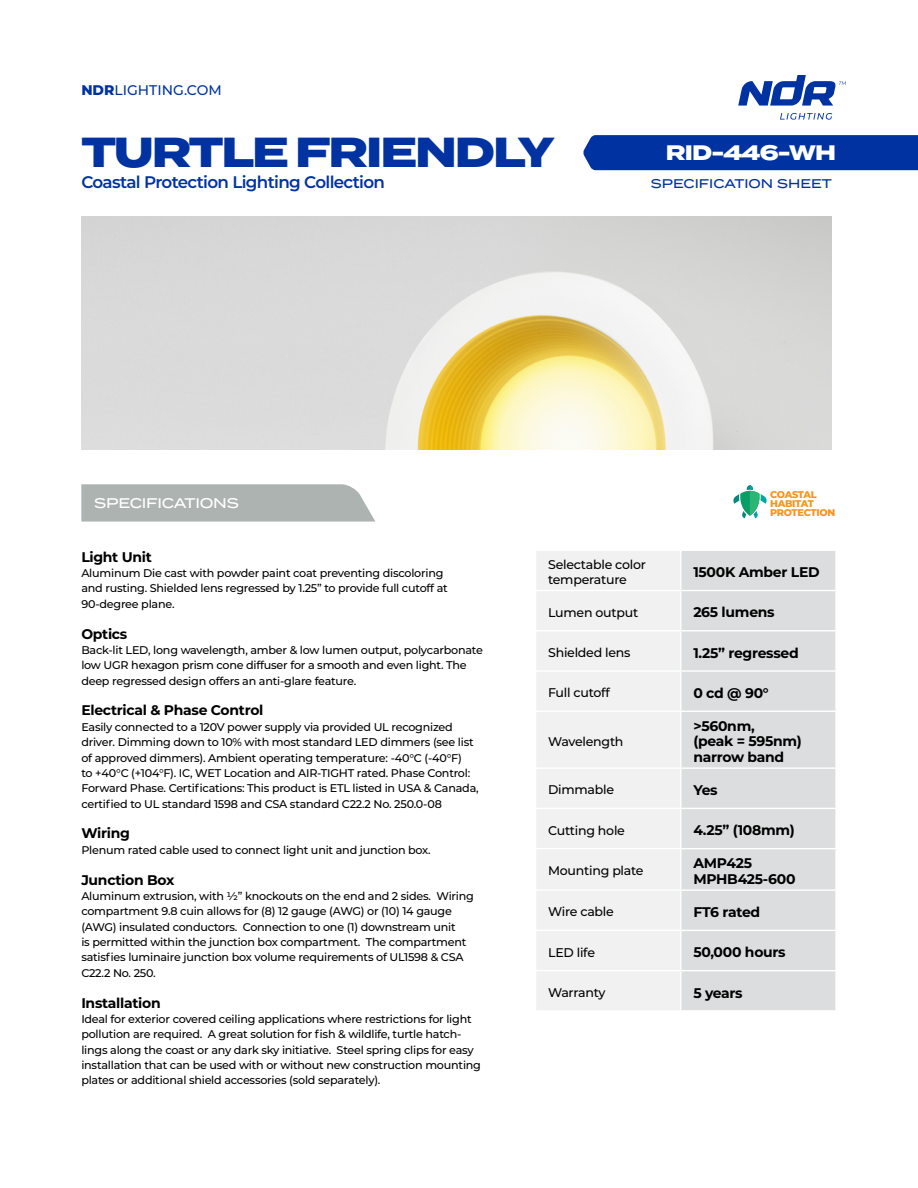
<style>
.page{position:relative;width:918px;height:1188px;background:#fff}
.page>*{position:absolute;margin:0;border:0;box-sizing:border-box;transform-origin:0 0}
.t1{font:800 42px "Termina";letter-spacing:-.05em;color:#0033a1}
.t2{font:800 21px "Termina";letter-spacing:-.04em;color:#fff}
.t3{font:600 16.8px "Montserrat";letter-spacing:-.04em;color:#0033a1}
.t4{font:700 13.95px/15.5px "Montserrat";letter-spacing:-.02em;color:#000}
.t5{font:500 13.95px "Montserrat";color:#0033a1}
.t6{font:500 13.95px "Termina";letter-spacing:-.02em;color:#fff}
.t7{font:500 12.6px/15.3px "Montserrat";letter-spacing:-.02em;color:#000}
.t8{font:500 12.6px "Termina";color:#0033a1}
.t9{font:500 11.25px/15.5px "Montserrat";letter-spacing:-.02em;color:#000}
.t10{font:800 9.75px/8.9px "Montserrat";letter-spacing:-.035em;color:#f7941e}
.s1{font-weight:800}
</style>
<div class="page">
<img style="left:81px;top:216px;width:750px;height:233px">
<svg style="left:81px;top:484px;width:294px;height:38px;background:#b0b7b4"></svg>
<svg style="left:780px;top:113px;width:52px;height:7px"></svg>
<svg style="left:738px;top:75px;width:108px;height:31px"></svg>
<div style="left:583px;top:135px;width:335px;height:35px;background:#0033a1"></div>
<div style="left:536px;top:551px;width:144px;height:459px;background:#f1f1f2"></div>
<div style="left:681px;top:551px;width:154px;height:459px;background:#dcddde"></div>
<hr style="left:535px;top:590px;width:146px;height:1px;background:#fff">
<hr style="left:681px;top:590px;width:156px;height:1px;background:#fff">
<hr style="left:535px;top:630px;width:146px;height:1px;background:#fff">
<hr style="left:681px;top:630px;width:156px;height:1px;background:#fff">
<hr style="left:535px;top:670px;width:146px;height:2px;background:#fff">
<hr style="left:681px;top:670px;width:156px;height:2px;background:#fff">
<hr style="left:535px;top:711px;width:146px;height:1px;background:#fff">
<hr style="left:681px;top:711px;width:156px;height:1px;background:#fff">
<hr style="left:535px;top:767px;width:146px;height:2px;background:#fff">
<hr style="left:681px;top:767px;width:156px;height:2px;background:#fff">
<hr style="left:535px;top:808px;width:146px;height:1px;background:#fff">
<hr style="left:681px;top:808px;width:156px;height:1px;background:#fff">
<hr style="left:535px;top:848px;width:146px;height:1px;background:#fff">
<hr style="left:681px;top:848px;width:156px;height:1px;background:#fff">
<hr style="left:535px;top:889px;width:146px;height:2px;background:#fff">
<hr style="left:681px;top:889px;width:156px;height:2px;background:#fff">
<hr style="left:535px;top:930px;width:146px;height:1px;background:#fff">
<hr style="left:681px;top:930px;width:156px;height:1px;background:#fff">
<hr style="left:535px;top:970px;width:146px;height:1px;background:#fff">
<hr style="left:681px;top:970px;width:156px;height:1px;background:#fff">
<svg style="left:733px;top:485px;width:34px;height:33px"></svg>
<p class="t5" style="left:81px;top:80px;width:142px"><span class="s1">NDR</span>LIGHTING.COM</p>
<h1 class="t1" style="left:81px;top:121px;width:475px">TURTLE FRIENDLY</h1>
<h3 class="t3" style="left:81px;top:170px;width:305px">Coastal Protection Lighting Collection</h3>
<h2 class="t2" style="left:666px;top:137px;width:172px">RID-446-WH</h2>
<p class="t8" style="left:651px;top:174px;width:183px">SPECIFICATION SHEET</p>
<p class="t6" style="left:94px;top:493px;width:146px">SPECIFICATIONS</p>
<p class="t10" style="left:770px;top:489px;width:67px">COASTAL<br>HABITAT<br>PROTECTION</p>
<p class="t4" style="left:81px;top:548px;width:72px">Light Unit</p>
<p class="t9" style="left:81px;top:565px;width:368px">Aluminum Die cast with powder paint coat preventing discoloring and rusting. Shielded lens regressed by 1.25” to provide full cutoff at<br>90-degree plane.</p>
<p class="t4" style="left:81px;top:625px;width:48px">Optics</p>
<p class="t9" style="left:81px;top:642px;width:403px">Back-lit LED, long wavelength, amber &amp; low lumen output, polycarbonate low UGR hexagon prism cone diffuser for a smooth and even light. The deep regressed design offers an anti-glare feature.</p>
<p class="t4" style="left:81px;top:702px;width:184px">Electrical &amp; Phase Control</p>
<p class="t9" style="left:81px;top:719px;width:399px">Easily connected to a 120V power supply via provided UL recognized driver. Dimming down to 10% with most standard LED dimmers (see list of approved dimmers). Ambient operating temperature: -40°C (-40°F)<br>to +40°C (+104°F). IC, WET Location and AIR-TIGHT rated. Phase Control:<br>Forward Phase. Certifications: This product is ETL listed in USA &amp; Canada, certified to UL standard 1598 and CSA standard C22.2 No. 250.0-08</p>
<p class="t4" style="left:81px;top:825px;width:50px">Wiring</p>
<p class="t9" style="left:81px;top:842px;width:351px">Plenum rated cable used to connect light unit and junction box.</p>
<p class="t4" style="left:81px;top:871px;width:95px">Junction Box</p>
<p class="t9" style="left:81px;top:888px;width:394px">Aluminum extrusion, with ½” knockouts on the end and 2 sides. Wiring compartment 9.8 cuin allows for (8) 12 gauge (AWG) or (10) 14 gauge (AWG) insulated conductors. Connection to one (1) downstream unit<br>is permitted within the junction box compartment. The compartment satisfies luminaire junction box volume requirements of UL1598 &amp; CSA C22.2 No. 250.</p>
<p class="t4" style="left:81px;top:994px;width:81px">Installation</p>
<p class="t9" style="left:81px;top:1011px;width:401px">Ideal for exterior covered ceiling applications where restrictions for light pollution are required. A great solution for fish &amp; wildlife, turtle hatch&shy;lings along the coast or any dark sky initiative. Steel spring clips for easy installation that can be used with or without new construction mounting plates or additional shield accessories (sold separately).</p>
<p class="t7" style="left:548px;top:556px;width:99px">Selectable color temperature</p>
<p class="t4" style="left:693px;top:564px;width:128px">1500K Amber LED</p>
<p class="t7" style="left:548px;top:604px;width:92px">Lumen output</p>
<p class="t4" style="left:693px;top:604px;width:83px">265 lumens</p>
<p class="t7" style="left:548px;top:644px;width:84px">Shielded lens</p>
<p class="t4" style="left:693px;top:644px;width:107px">1.25” regressed</p>
<p class="t7" style="left:548px;top:685px;width:63px">Full cutoff</p>
<p class="t4" style="left:693px;top:685px;width:77px">0 cd @ 90°</p>
<p class="t7" style="left:548px;top:733px;width:77px">Wavelength</p>
<p class="t4" style="left:693px;top:718px;width:110px">&gt;560nm,<br>(peak = 595nm) narrow band</p>
<p class="t7" style="left:548px;top:782px;width:68px">Dimmable</p>
<p class="t4" style="left:693px;top:782px;width:26px">Yes</p>
<p class="t7" style="left:548px;top:822px;width:78px">Cutting hole</p>
<p class="t4" style="left:693px;top:822px;width:103px">4.25” (108mm)</p>
<p class="t7" style="left:548px;top:863px;width:97px">Mounting plate</p>
<p class="t4" style="left:693px;top:855px;width:104px">AMP425<br>MPHB425-600</p>
<p class="t7" style="left:548px;top:904px;width:67px">Wire cable</p>
<p class="t4" style="left:693px;top:904px;width:68px">FT6 rated</p>
<p class="t7" style="left:548px;top:944px;width:48px">LED life</p>
<p class="t4" style="left:693px;top:944px;width:94px">50,000 hours</p>
<p class="t7" style="left:548px;top:984px;width:59px">Warranty</p>
<p class="t4" style="left:693px;top:984px;width:51px">5 years</p>
</div>
